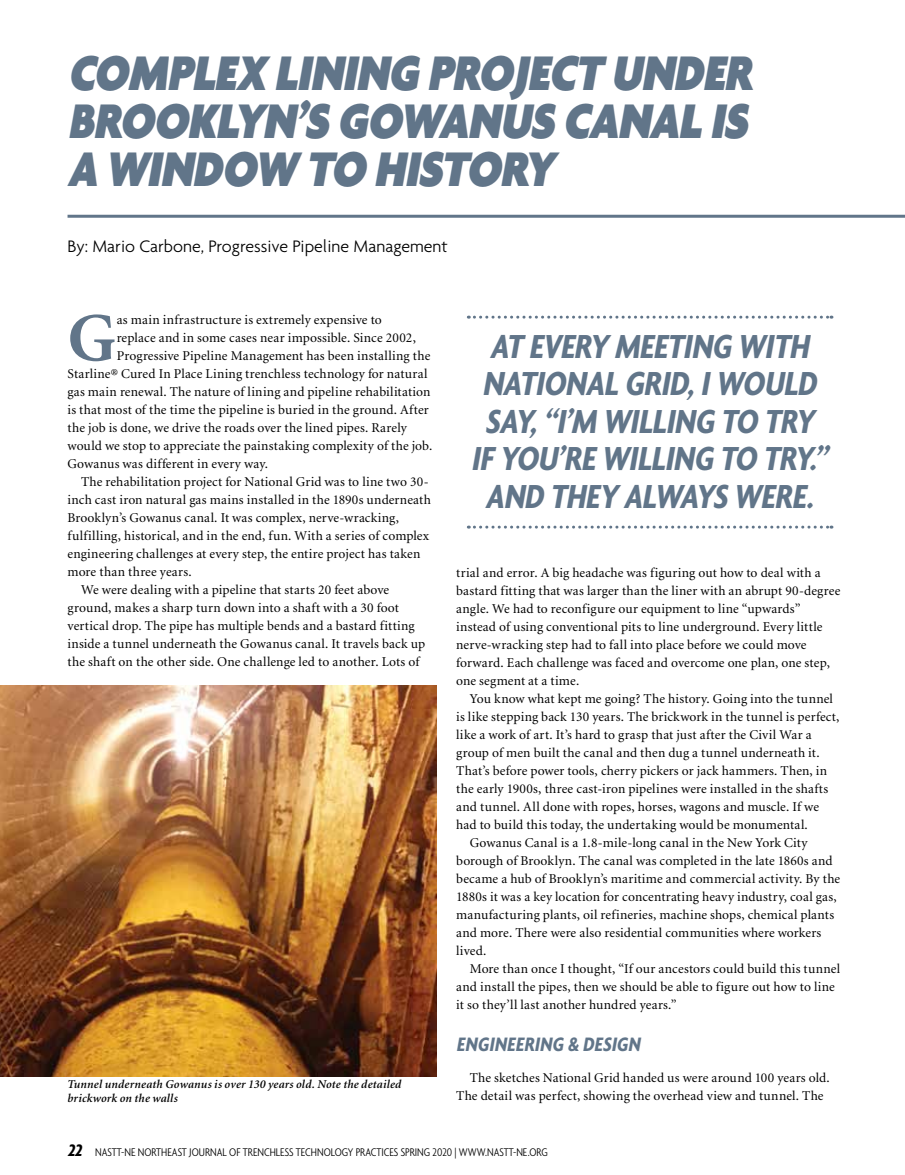
<style>
.page{position:relative;width:905px;height:1175px;background:#fff}
.page>*{position:absolute;margin:0;border:0;box-sizing:border-box;transform-origin:0 0}
.t1{font:700 68.85px "Minion";color:#617589}
.t2{font:italic 900 52.5px/48px "Agenda";color:#617589;text-align:justify;scale:.88 1}
.t3{font:italic 700 condensed 36px/37.5px "Agenda";color:#617589;text-align:center}
.t4{font:italic 700 condensed 21px "Agenda";color:#617589}
.t5{font:300 18px "Agenda";color:#000}
.t6{font:13.5px/18px "Minion";letter-spacing:.01em;color:#000}
.t7{font:300 condensed 12px "Agenda";color:#000}
.t8{font:italic 600 12px/14.4px "Minion";letter-spacing:.02em;color:#000}
.s1{font-weight:700;font-style:italic;font-size:18px}
</style>
<div class="page">
<hr style="left:68px;top:215px;width:836px;height:3px;background:#617589">
<svg style="left:468px;top:525px;width:364px;height:3px"></svg>
<svg style="left:468px;top:316px;width:364px;height:3px"></svg>
<img style="left:0;top:685px;width:436px;height:391px">
<h2 class="t2" style="left:67px;top:48px;width:791px">COMPLEX LINING PROJ ECT UNDER BROOKLYN’S GOWANUS CANAL IS A WINDOW TO HISTORY</h2>
<h3 class="t5" style="left:67px;top:235px;width:382px">By: Mario Carbone, Progressive Pipeline Management</h3>
<h1 class="t1" style="left:68px;top:303px;width:50px">G</h1>
<p class="t6" style="left:117px;top:311px;width:267px">as main infrastructure is extremely expensive to</p>
<p class="t6" style="left:117px;top:329px;width:301px">replace and in some cases near impossible. Since 2002,</p>
<p class="t6" style="left:117px;top:347px;width:315px">Progressive Pipeline Management has been installing the</p>
<p class="t6" style="left:68px;top:365px;width:361px">Starline® Cured In Place Lining trenchless technology for natural</p>
<p class="t6" style="left:68px;top:383px;width:364px">gas main renewal. The nature of lining and pipeline rehabilitation</p>
<p class="t6" style="left:68px;top:401px;width:363px">is that most of the time the pipeline is buried in the ground. After</p>
<p class="t6" style="left:68px;top:419px;width:341px">the job is done, we drive the roads over the lined pipes. Rarely</p>
<p class="t6" style="left:68px;top:437px;width:366px">would we stop to appreciate the painstaking complexity of the job.</p>
<p class="t6" style="left:68px;top:455px;width:202px">Gowanus was different in every way.</p>
<p class="t6" style="left:81px;top:473px;width:349px">The rehabilitation project for National Grid was to line two 30-</p>
<p class="t6" style="left:68px;top:491px;width:365px">inch cast iron natural gas mains installed in the 1890s underneath</p>
<p class="t6" style="left:68px;top:509px;width:333px">Brooklyn’s Gowanus canal. It was complex, nerve-wracking,</p>
<p class="t6" style="left:68px;top:527px;width:363px">fulfilling, historical, and in the end, fun. With a series of complex</p>
<p class="t6" style="left:68px;top:545px;width:354px">engineering challenges at every step, the entire project has taken</p>
<p class="t6" style="left:68px;top:563px;width:126px">more than three years.</p>
<p class="t6" style="left:81px;top:581px;width:310px">We were dealing with a pipeline that starts 20 feet above</p>
<p class="t6" style="left:68px;top:599px;width:333px">ground, makes a sharp turn down into a shaft with a 30 foot</p>
<p class="t6" style="left:68px;top:617px;width:349px">vertical drop. The pipe has multiple bends and a bastard fitting</p>
<p class="t6" style="left:68px;top:635px;width:359px">inside a tunnel underneath the Gowanus canal. It travels back up</p>
<p class="t6" style="left:68px;top:653px;width:353px">the shaft on the other side. One challenge led to another. Lots of</p>
<p class="t8" style="left:67px;top:1077px;width:335px">Tunnel underneath Gowanus is over 130 years old. Note the detailed brickwork on the walls</p>
<h3 class="t3" style="left:471px;top:326px;width:365px">AT EVERY MEETING WITH<br>NATIONALGRID,IWOULD<br>SAY,“I’M WILLING TO TRY<br>IFYOU’REWILLING TO TRY.”<br>AND THEY ALWAYS WERE.</h3>
<p class="t6" style="left:456px;top:564px;width:385px">trial and error. A big headache was figuring out how to deal with a bastard fitting that was larger than the liner with an abrupt 90-degree angle. We had to reconfigure our equipment to line “upwards” instead of using conventional pits to line underground. Every little nerve-wracking step had to fall into place before we could move forward. Each challenge was faced and overcome one plan, one step, one segment at a time.</p>
<p class="t6" style="left:469px;top:690px;width:365px">You know what kept me going? The history. Going into the tunnel</p>
<p class="t6" style="left:456px;top:708px;width:385px">is like stepping back 130 years. The brickwork in the tunnel is perfect,</p>
<p class="t6" style="left:456px;top:726px;width:357px">like a work of art. It’s hard to grasp that just after the Civil War a</p>
<p class="t6" style="left:456px;top:744px;width:365px">group of men built the canal and then dug a tunnel underneath it.</p>
<p class="t6" style="left:456px;top:762px;width:372px">That’s before power tools, cherry pickers or jack hammers. Then, in</p>
<p class="t6" style="left:456px;top:780px;width:373px">the early 1900s, three cast-iron pipelines were installed in the shafts</p>
<p class="t6" style="left:456px;top:798px;width:364px">and tunnel. All done with ropes, horses, wagons and muscle. If we</p>
<p class="t6" style="left:456px;top:816px;width:353px">had to build this today, the undertaking would be monumental.</p>
<p class="t6" style="left:469px;top:834px;width:339px">Gowanus Canal is a 1.8-mile-long canal in the New York City</p>
<p class="t6" style="left:456px;top:852px;width:378px">borough of Brooklyn. The canal was completed in the late 1860s and</p>
<p class="t6" style="left:456px;top:870px;width:385px">became a hub of Brooklyn’s maritime and commercial activity. By the</p>
<p class="t6" style="left:456px;top:888px;width:382px">1880s it was a key location for concentrating heavy industry, coal gas,</p>
<p class="t6" style="left:456px;top:906px;width:379px">manufacturing plants, oil refineries, machine shops, chemical plants</p>
<p class="t6" style="left:456px;top:924px;width:366px">and more. There were also residential communities where workers</p>
<p class="t6" style="left:456px;top:942px;width:32px">lived.</p>
<p class="t6" style="left:469px;top:960px;width:372px">More than once I thought, “If our ancestors could build this tunnel</p>
<p class="t6" style="left:456px;top:978px;width:380px">and install the pipes, then we should be able to figure out how to line</p>
<p class="t6" style="left:456px;top:996px;width:222px">it so they’ll last another hundred years.”</p>
<h3 class="t4" style="left:456px;top:1031px;width:189px">ENGINEERING &amp; DESIGN</h3>
<p class="t6" style="left:456px;top:1069px;width:375px;text-indent:14px">The sketches National Grid handed us were around 100 years old.<br>The detail was perfect, showing the overhead view and tunnel. The</p>
<p class="t7" style="left:67px;top:1145px;width:482px"><span class="s1">22</span> NASTT-NE NORTHEAST JOURNAL OF TRENCHLESS TECHNOLOGY PRACTICES SPRING 2020 | WWW.NASTT-NE.ORG</p>
</div>
